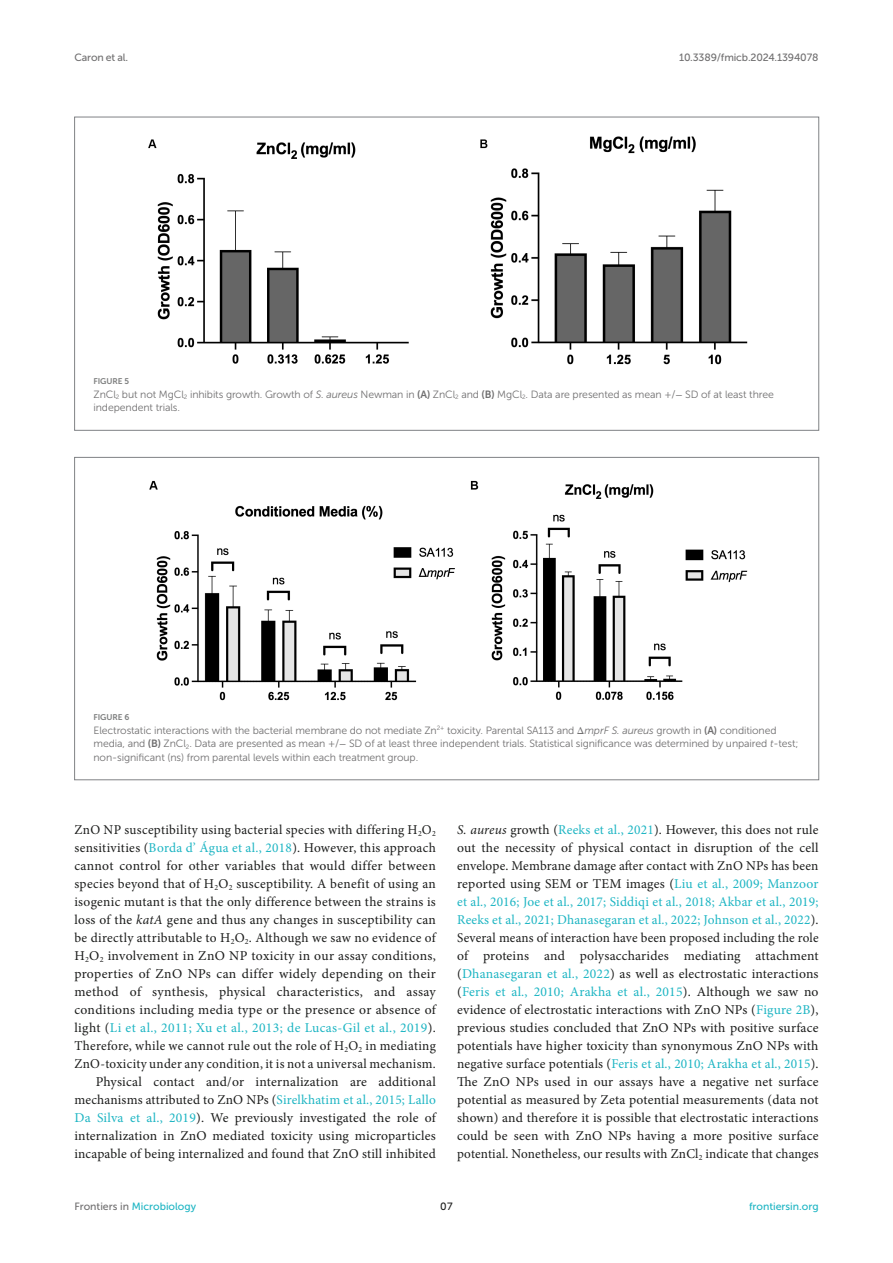
<style>
.page{position:relative;width:893px;height:1263px;background:#fff}
.page>*{position:absolute;margin:0;border:0;box-sizing:border-box;transform-origin:0 0}
.TEXT{font:13.5px/18px "Minion Pro";letter-spacing:.015em;color:#1b1c1b;text-align:justify}
.TEXT_FLUSH{font:13.5px/18px "Minion Pro";letter-spacing:.02em;color:#1b1c1b;text-align:justify}
.FIG_LEG{font:10.5px/13.5px "Museo Sans 300";letter-spacing:-.01em;color:#706f70}
.t1{font:10.5px "Museo Sans 500";color:#1db5c3}
.t2{font:10.5px "Museo Sans 500";letter-spacing:-.015em;color:#706f70}
.t3{font:10.5px "Museo Sans 500";color:#1b1c1b}
.FIG_HD{font:8.25px "Museo Sans 700";letter-spacing:-.01em;color:#7e7f7f}
.s1{font-style:italic}
.s2{font-family:"Museo Sans 700"}
.s3{font-family:"STIX General"}
.s4{color:#1db5c3}
.s5{color:#706f70}
</style>
<div class="page">
<img style="left:148px;top:136px;width:600px;height:229px">
<img style="left:149px;top:480px;width:599px;height:221px">
<p class="t2" style="left:74px;top:51px;width:55px">Caron et al.</p>
<p class="t2" style="left:679px;top:51px;width:141px">10.3389/fmicb.2024.1394078</p>
<p class="FIG_HD" style="left:94px;top:377px;width:37px">FIGURE 5</p>
<p class="FIG_LEG" style="left:94px;top:388px;width:682px">ZnCl<sub>2</sub> but not MgCl<sub>2</sub> inhibits growth. Growth of <span class="s1">S. aureus</span> Newman in <span class="s2">(A)</span> ZnCl<sub>2</sub> and <span class="s2">(B)</span> MgCl<sub>2</sub>. Data are presented as mean +/<span class="s3">−</span> SD of at least three independent trials.</p>
<p class="FIG_HD" style="left:94px;top:713px;width:37px">FIGURE 6</p>
<p class="FIG_LEG" style="left:94px;top:723px;width:707px">Electrostatic interactions with the bacterial membrane do not mediate Zn<sup>2+</sup> toxicity. Parental SA113 and <span class="s3">Δ</span><span class="s1">mprF S. aureus</span> growth in <span class="s2">(A)</span> conditioned media, and <span class="s2">(B)</span> ZnCl<sub>2</sub>. Data are presented as mean +/<span class="s3">−</span> SD of at least three independent trials. Statistical significance was determined by unpaired <span class="s1">t</span>-test; non-significant (ns) from parental levels within each treatment group.</p>
<p class="TEXT_FLUSH" style="left:74px;top:821px;width:363px">ZnO NP susceptibility using bacterial species with differing H<sub>2</sub>O<sub>2 </sub>sensitivities (<span class="s4">Borda d’ Água et al., 2018</span>). However, this approach cannot control for other variables that would differ between species beyond that of H<sub>2</sub>O<sub>2</sub> susceptibility. A benefit of using an isogenic mutant is that the only difference between the strains is loss of the <span class="s1">katA</span> gene and thus any changes in susceptibility can be directly attributable to H<sub>2</sub>O<sub>2</sub>. Although we saw no evidence of H<sub>2</sub>O<sub>2</sub> involvement in ZnO NP toxicity in our assay conditions, properties of ZnO NPs can differ widely depending on their method of synthesis, physical characteristics, and assay conditions including media type or the presence or absence of light (<span class="s4">Li et al., 2011; Xu et al., 2013; de Lucas-Gil et al., 2019</span>).<br>Therefore, while we cannot rule out the role of H<sub>2</sub>O<sub>2</sub> in mediating ZnO-toxicity under any condition, it is not a universal mechanism.</p>
<p class="TEXT" style="left:74px;top:1073px;width:363px;text-indent:21px">Physical contact and/or internalization are additional mechanisms attributed to ZnO NPs (<span class="s4">Sirelkhatim et al., 2015; Lallo Da Silva et al., 2019</span>). We previously investigated the role of internalization in ZnO mediated toxicity using microparticles incapable of being internalized and found that ZnO still inhibited</p>
<p class="TEXT" style="left:457px;top:821px;width:363px"><span class="s1">S. aureus</span> growth (<span class="s4">Reeks et al., 2021</span>). However, this does not rule out the necessity of physical contact in disruption of the cell envelope. Membrane damage after contact with ZnO NPs has been reported using SEM or TEM images (<span class="s4">Liu et al., 2009; Manzoor et al., 2016; Joe et al., 2017; Siddiqi et al., 2018; Akbar et al., 2019; Reeks et al., 2021; Dhanasegaran et al., 2022; Johnson et al., 2022</span>).<br>Several means of interaction have been proposed including the role of proteins and polysaccharides mediating attachment (<span class="s4">Dhanasegaran et al., 2022</span>) as well as electrostatic interactions (<span class="s4">Feris et al., 2010; Arakha et al., 2015</span>). Although we saw no evidence of electrostatic interactions with ZnO NPs (<span class="s4">Figure 2B</span>), previous studies concluded that ZnO NPs with positive surface potentials have higher toxicity than synonymous ZnO NPs with negative surface potentials (<span class="s4">Feris et al., 2010; Arakha et al., 2015</span>).<br>The ZnO NPs used in our assays have a negative net surface potential as measured by Zeta potential measurements (data not shown) and therefore it is possible that electrostatic interactions could be seen with ZnO NPs having a more positive surface potential. Nonetheless, our results with ZnCl<sub>2</sub> indicate that changes</p>
<p class="t1" style="left:74px;top:1200px;width:123px"><span class="s5">Frontiers in</span> Microbiology</p>
<p class="t3" style="left:440px;top:1200px;width:14px">07</p>
<p class="t1" style="left:749px;top:1200px;width:71px">frontiersin.org</p>
</div>
